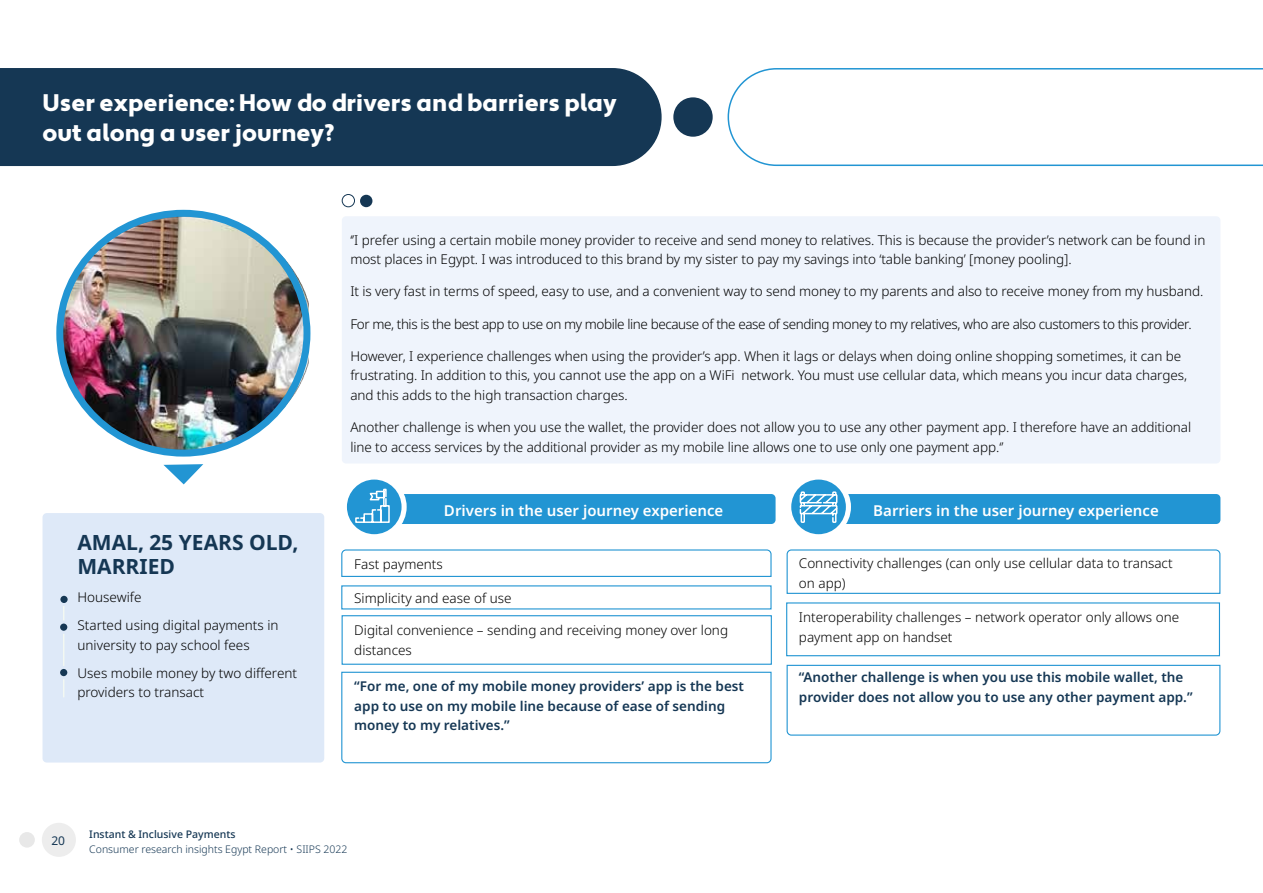
<style>
.page{position:relative;width:1263px;height:893px;background:#fff}
.page>*{position:absolute;margin:0;border:0;box-sizing:border-box;transform-origin:0 0}
.t1{font:900 24px/30px "Apertura";color:#fff}
.t2{font:700 21px/24px "Noto Sans";color:#153754}
.t3{font:600 15px "Noto Sans";color:#fff}
.t4{font:300 13.5px/19.5px "Noto Sans";letter-spacing:-.005em;color:#000}
.t5{font:600 13.5px/19.5px "Noto Sans";color:#153754}
.t6{font:300 13.5px "Noto Sans";letter-spacing:-.03em;color:#000}
.t7{font:12px "Noto Sans";color:#153754}
.t8{font:300 10.5px "Noto Sans";color:#153754}
.t9{font:500 10.5px "Noto Sans";color:#153754}
</style>
<div class="page">
<div style="left:42px;top:823px;width:34px;height:34px;background:#ededed;border-radius:50%"></div>
<div style="left:19px;top:832px;width:16px;height:16px;background:#e8e8e8;border-radius:50%"></div>
<div style="left:0;top:68px;width:662px;height:99px;background:#153754"></div>
<div style="left:673px;top:97px;width:40px;height:40px;background:#153754;border-radius:50%"></div>
<div style="left:342px;top:216px;width:878px;height:247px;background:#eff4fc;border-radius:4px"></div>
<img style="left:58px;top:214px;width:251px;height:235px">
<div style="left:56px;top:210px;width:254px;height:247px;border:7px solid #2295d3;border-radius:50%"></div>
<div style="left:43px;top:513px;width:281px;height:249px;background:#dee9f8;border-radius:4px"></div>
<hr style="left:63px;top:600px;width:1px;height:97px;background:#f3f8f2">
<div style="left:59px;top:594px;width:10px;height:10px;background:#153754;border-radius:50%"></div>
<div style="left:57px;top:593px;width:14px;height:13px;border:3px solid #dee9f8;border-radius:50%"></div>
<div style="left:59px;top:622px;width:10px;height:10px;background:#153754;border-radius:50%"></div>
<div style="left:57px;top:620px;width:13px;height:14px;border:3px solid #dee9f8;border-radius:50%"></div>
<div style="left:59px;top:667px;width:10px;height:11px;background:#153754;border-radius:50%"></div>
<div style="left:57px;top:666px;width:13px;height:13px;border:3px solid #dee9f8;border-radius:50%"></div>
<div style="left:374px;top:494px;width:401px;height:30px;background:#2295d3;border-radius:4px"></div>
<div style="left:807px;top:494px;width:413px;height:30px;background:#2295d3;border-radius:4px"></div>
<svg style="left:341px;top:549px;width:431px;height:28px"></svg>
<div style="left:342px;top:615px;width:430px;height:50px;border:1px solid #2295d3"></div>
<svg style="left:341px;top:671px;width:431px;height:93px"></svg>
<svg style="left:163px;top:464px;width:40px;height:20px"></svg>
<svg style="left:786px;top:549px;width:435px;height:45px"></svg>
<div style="left:786px;top:602px;width:434px;height:54px;border:1px solid #2295d3"></div>
<svg style="left:786px;top:664px;width:435px;height:72px"></svg>
<svg style="left:727px;top:68px;width:536px;height:99px"></svg>
<div style="left:342px;top:194px;width:13px;height:13px;border:1px solid #153754;border-radius:50%"></div>
<div style="left:360px;top:195px;width:12px;height:12px;background:#153754;border-radius:50%"></div>
<svg style="left:344px;top:477px;width:60px;height:60px"></svg>
<div style="left:342px;top:474px;width:65px;height:65px;border:5px solid #fff;border-radius:50%"></div>
<svg style="left:789px;top:477px;width:59px;height:60px"></svg>
<div style="left:786px;top:474px;width:65px;height:65px;border:5px solid #fff;border-radius:50%"></div>
<svg style="left:354px;top:488px;width:36px;height:36px"></svg>
<svg style="left:798px;top:491px;width:41px;height:33px"></svg>
<h1 class="t1" style="left:43px;top:88px;width:576px">User experience: How do drivers and barriers play out along a user journey?</h1>
<p class="t4" style="left:350px;top:230px;width:856px">‘’I prefer using a certain mobile money provider to receive and send money to relatives. This is because the provider’s network can be found in most places in Egypt. I was introduced to this brand by my sister to pay my savings into ‘table banking’ [money pooling].</p>
<p class="t4" style="left:350px;top:282px;width:854px">It is very fast in terms of speed, easy to use, and a convenient way to send money to my parents and also to receive money from my husband.</p>
<p class="t6" style="left:350px;top:314px;width:843px">For me, this is the best app to use on my mobile line because of the ease of sending money to my relatives, who are also customers to this provider.</p>
<p class="t4" style="left:350px;top:347px;width:838px">However, I experience challenges when using the provider’s app. When it lags or delays when doing online shopping sometimes, it can be frustrating. In addition to this, you cannot use the app on a WiFi network. You must use cellular data, which means you incur data charges, and this adds to the high transaction charges.</p>
<p class="t4" style="left:350px;top:418px;width:842px">Another challenge is when you use the wallet, the provider does not allow you to use any other payment app. I therefore have an additional line to access services by the additional provider as my mobile line allows one to use only one payment app.‘’</p>
<h2 class="t2" style="left:77px;top:531px;width:222px">AMAL, 25 YEARS OLD,<br>MARRIED</h2>
<p class="t4" style="left:77px;top:584px;width:203px;line-height:28px">Housewife<br>Started using digital payments in</p>
<p class="t4" style="left:77px;top:631px;width:221px;line-height:28px">university to pay school fees<br>Uses mobile money by two different</p>
<p class="t4" style="left:77px;top:683px;width:128px">providers to transact</p>
<p class="t3" style="left:444px;top:500px;width:281px">Drivers in the user journey experience</p>
<p class="t3" style="left:873px;top:500px;width:287px">Barriers in the user journey experience</p>
<p class="t4" style="left:354px;top:554px;width:90px">Fast payments</p>
<p class="t4" style="left:354px;top:589px;width:159px">Simplicity and ease of use</p>
<p class="t4" style="left:354px;top:621px;width:375px">Digital convenience – sending and receiving money over long distances</p>
<p class="t5" style="left:354px;top:677px;width:391px">“For me, one of my mobile money providers’ app is the best app to use on my mobile line because of ease of sending money to my relatives.”</p>
<p class="t4" style="left:799px;top:554px;width:375px">Connectivity challenges (can only use cellular data to transact on app)</p>
<p class="t4" style="left:799px;top:608px;width:382px">Interoperability challenges – network operator only allows one payment app on handset</p>
<p class="t5" style="left:799px;top:668px;width:395px">“Another challenge is when you use this mobile wallet, the provider does not allow you to use any other payment app.”</p>
<p class="t7" style="left:51px;top:832px;width:15px">20</p>
<p class="t9" style="left:89px;top:827px;width:148px">Instant &amp; Inclusive Payments</p>
<p class="t8" style="left:89px;top:842px;width:260px">Consumer research insights Egypt Report • SIIPS 2022</p>
</div>
